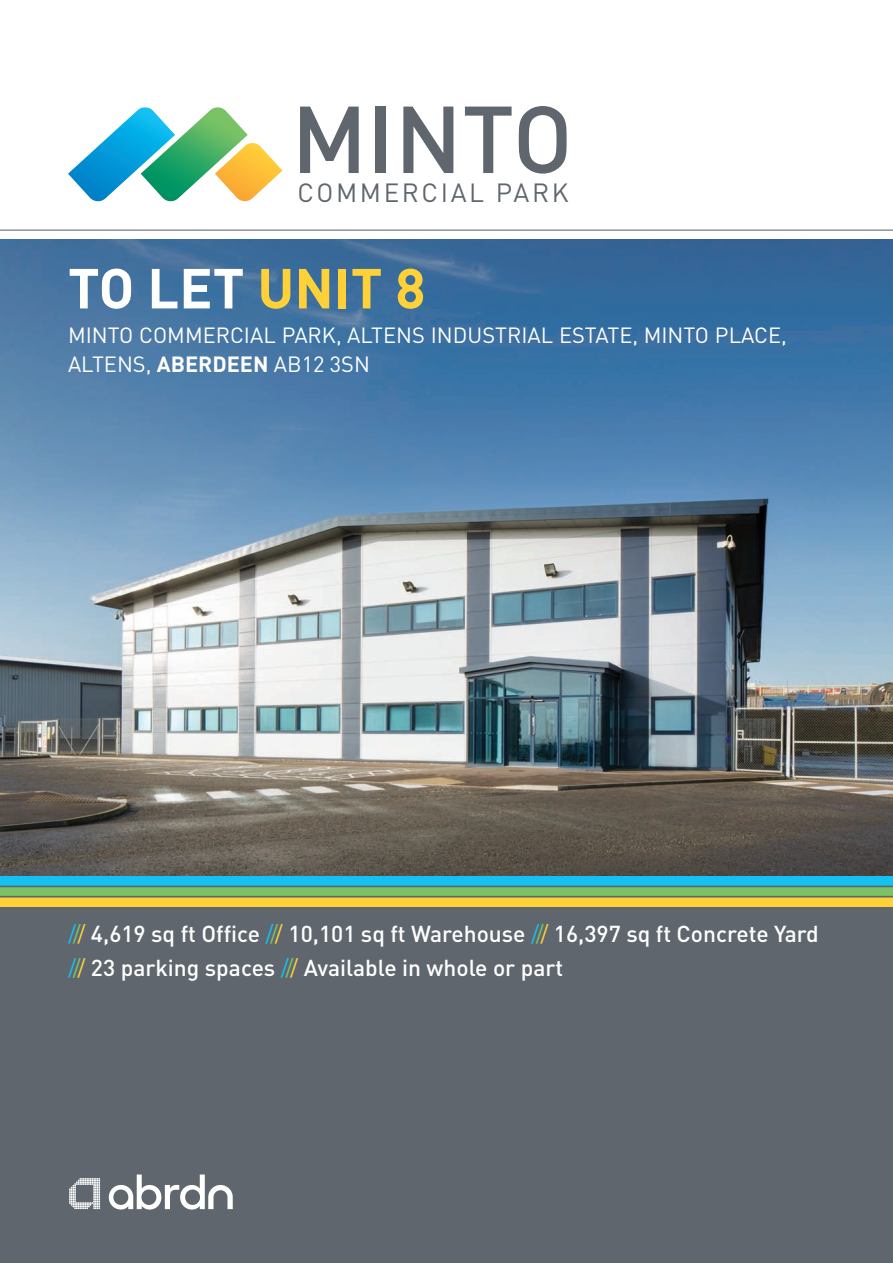
<style>
.page{position:relative;width:893px;height:1263px;background:#fff}
.page>*{position:absolute;margin:0;border:0;box-sizing:border-box;transform-origin:0 0}
.t1{font:500 93.3px "DIN";color:#5f666d}
.t2{font:700 55.5px "DIN";color:#fff}
.t3{font:26.1px "DIN";letter-spacing:.1em;color:#5f666d}
.t4{font:500 22.8px/33.8px "DIN";color:#fff}
.t5{font:21.75px/28.8px "DIN";color:#fff}
.s1{color:#ffd139}
.s2{font-weight:700}
.s3{font-weight:400;color:#15c0f2}
.s4{font-weight:400;color:#79c366}
.s5{font-weight:400;color:#ffd139}
</style>
<div class="page">
<div style="left:0;top:869px;width:893px;height:394px;background:#5f666d"></div>
<img style="left:0;top:240px;width:893px;height:636px">
<svg style="left:68px;top:107px;width:214px;height:95px"></svg>
<div style="left:0;top:876px;width:893px;height:10px;background:#15c0f2"></div>
<svg style="left:0;top:887px;width:893px;height:9px;background:#77be66"></svg>
<div style="left:0;top:897px;width:893px;height:10px;background:#ffd139"></div>
<hr style="left:0;top:230px;width:893px;height:1px;background:#5f666d">
<svg style="left:69px;top:1178px;width:31px;height:31px"></svg>
<svg style="left:109px;top:1174px;width:124px;height:35px"></svg>
<h1 class="t1" style="left:291px;top:106px;width:283px">MINTO</h1>
<p class="t3" style="left:297px;top:183px;width:273px">COMMERCIAL PARK</p>
<h2 class="t2" style="left:68px;top:269px;width:359px">TO LET <span class="s1">UNIT 8</span></h2>
<p class="t5" style="left:68px;top:323px;width:720px">MINTO COMMERCIAL PARK, ALTENS INDUSTRIAL ESTATE, MINTO PLACE,<br>ALTENS, <span class="s2">ABERDEEN</span> AB12 3SN</p>
<p class="t4" style="left:68px;top:920px;width:752px"><span class="s3">/</span><span class="s4">/</span><span class="s5">/</span> 4,619 sq ft Office <span class="s3">/</span><span class="s4">/</span><span class="s5">/</span> 10,101 sq ft Warehouse <span class="s3">/</span><span class="s4">/</span><span class="s5">/</span> 16,397 sq ft Concrete Yard <span class="s3">/</span><span class="s4">/</span><span class="s5">/</span> 23 parking spaces <span class="s3">/</span><span class="s4">/</span><span class="s5">/</span> Available in whole or part</p>
</div>
